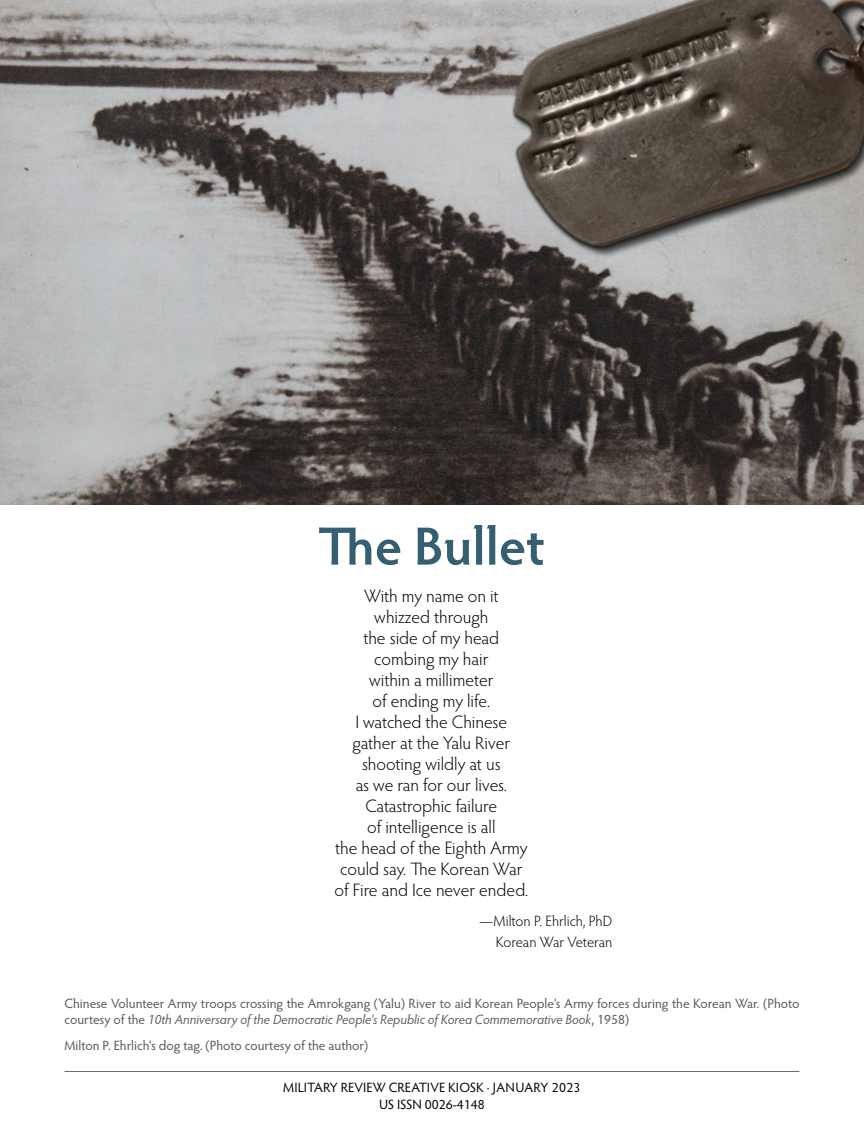
<style>
.page{position:relative;width:864px;height:1134px;background:#fff}
.page>*{position:absolute;margin:0;border:0;box-sizing:border-box;transform-origin:0 0}
.t1{font:600 54px "Hypatia Sans Pro";color:#356072}
.poetry-text{font:300 18px "Hypatia Sans Pro";color:#000}
.poetry-author{font:300 15px/21px "Hypatia Sans Pro";color:#000;text-align:right}
.cutline{font:13.5px/16.5px "Hypatia Sans Pro";color:#58595b}
.t2{font:13.5px "Hypatia Sans Pro";color:#000}
.s1{font-style:italic}
</style>
<div class="page">
<hr style="left:65px;top:1071px;width:734px;height:1px;background:#58595b">
<img style="left:0;top:0;width:864px;height:505px">
<img style="left:484px;top:0;width:380px;height:273px">
<h1 class="t1" style="left:318px;top:509px;width:229px">The Bullet</h1>
<p class="poetry-text" style="left:364px;top:584px;width:136px">With my name on it</p>
<p class="poetry-text" style="left:374px;top:605px;width:116px">whizzed through</p>
<p class="poetry-text" style="left:363px;top:626px;width:137px">the side of my head</p>
<p class="poetry-text" style="left:374px;top:647px;width:116px">combing my hair</p>
<p class="poetry-text" style="left:369px;top:668px;width:126px">within a millimeter</p>
<p class="poetry-text" style="left:372px;top:689px;width:119px">of ending my life.</p>
<p class="poetry-text" style="left:355px;top:710px;width:153px">I watched the Chinese</p>
<p class="poetry-text" style="left:353px;top:731px;width:159px">gather at the Yalu River</p>
<p class="poetry-text" style="left:362px;top:752px;width:140px">shooting wildly at us</p>
<p class="poetry-text" style="left:356px;top:773px;width:153px">as we ran for our lives.</p>
<p class="poetry-text" style="left:365px;top:794px;width:134px">Catastrophic failure</p>
<p class="poetry-text" style="left:367px;top:815px;width:130px">of intelligence is all</p>
<p class="poetry-text" style="left:335px;top:836px;width:194px">the head of the Eighth Army</p>
<p class="poetry-text" style="left:340px;top:857px;width:184px">could say. The Korean War</p>
<p class="poetry-text" style="left:335px;top:878px;width:195px">of Fire and Ice never ended.</p>
<p class="poetry-author" style="left:479px;top:910px;width:134px">—Milton P. Ehrlich, PhD<br>Korean War Veteran</p>
<p class="cutline" style="left:64px;top:995px;width:737px">Chinese Volunteer Army troops crossing the Amrokgang (Yalu) River to aid Korean People’s Army forces during the Korean War. (Photo courtesy of the <span class="s1">10th Anniversary of the Democratic People’s Republic of Korea Commemorative Book</span>, 1958)</p>
<p class="cutline" style="left:64px;top:1037px;width:305px">Milton P. Ehrlich’s dog tag. (Photo courtesy of the author)</p>
<p class="t2" style="left:283px;top:1078px;width:299px">MILITARY REVIEW CREATIVE KIOSK · JANUARY 2023</p>
<p class="t2" style="left:379px;top:1096px;width:107px">US ISSN 0026-4148</p>
</div>
